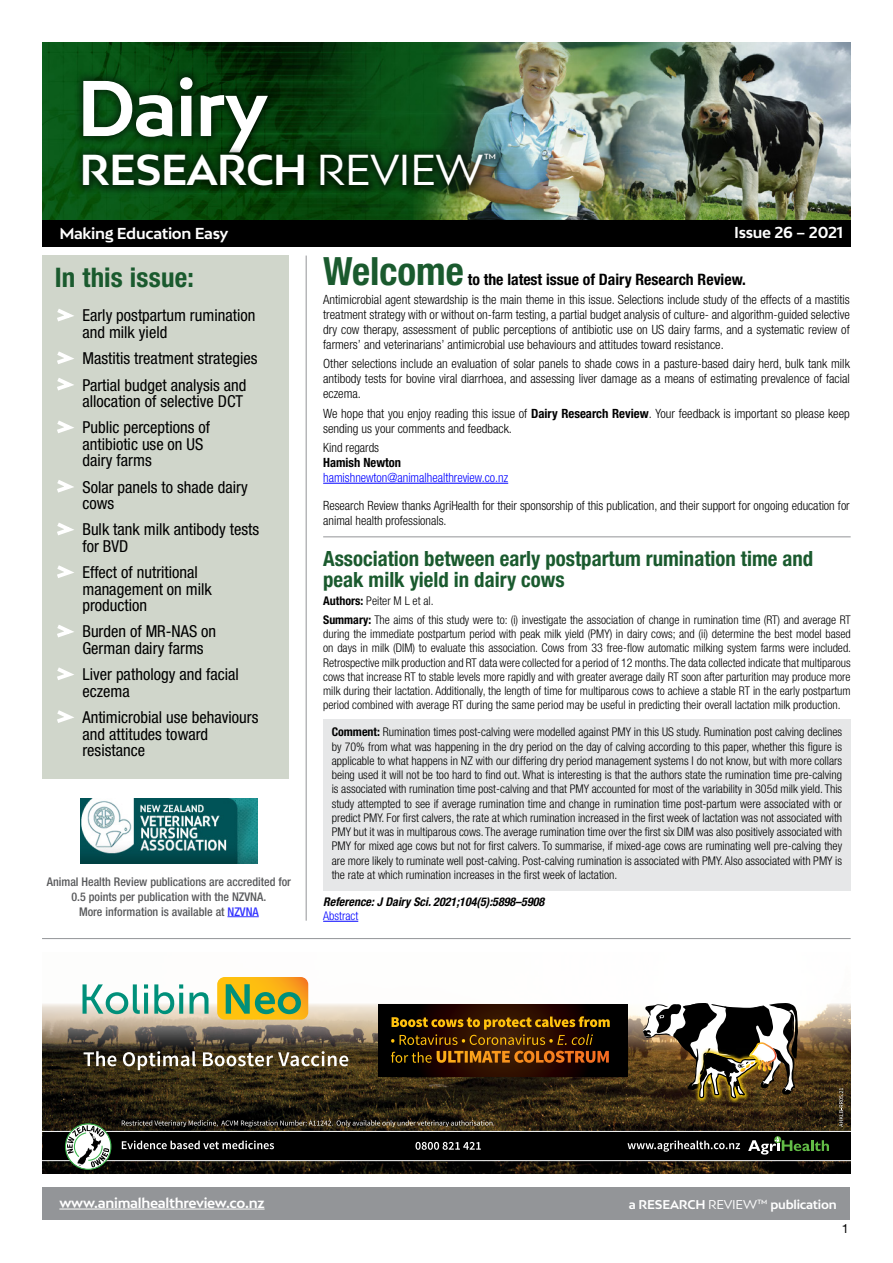
<style>
.page{position:relative;width:893px;height:1263px;background:#fff}
.page>*{position:absolute;margin:0;border:0;box-sizing:border-box;transform-origin:0 0}
.t1{font:700 74.4px "Bw Mitga";letter-spacing:-.02em;color:#fff}
.t2{font:700 40.8px "Bw Mitga";letter-spacing:-.02em;color:#fff}
.t3{font:700 condensed 39px "Helvetica Neue LT Pro";color:#1a5a2e}
.t4{font:700 condensed 27px "Helvetica Neue LT Pro";letter-spacing:.005em;color:#1a5a2e}
.t5{font:700 condensed 21px/21px "Helvetica Neue LT Pro";color:#1a5a2e}
.Bold{font:condensed 16.5px/16.5px "Helvetica Neue LT Pro";color:#000}
.t6{font:700 condensed 15.75px "Helvetica Neue LT Pro";color:#000}
.t7{font:700 15px "Bw Mitga";letter-spacing:-.02em;color:#fff}
.t8{font:14.4px "Bw Mitga";color:#fff}
.t9{font:700 13.5px "Bw Mitga";letter-spacing:-.02em;color:#fff}
.t10{font:300 condensed 12.75px/15px "Helvetica Neue LT Pro";color:#000;text-align:justify}
.t11{font:300 condensed 12.75px "Helvetica Neue LT Pro";color:#00f}
.t12{font:700 condensed 12.75px "Helvetica Neue LT Pro";color:#000}
.t13{font:12.6px "Helvetica Neue LT Pro";color:#000}
.t14{font:300 condensed 12px/14.2px "Helvetica Neue LT Pro";color:#000;text-align:justify}
.t15{font:500 condensed 12px/15px "Helvetica Neue LT Pro";color:#58595b;text-align:center}
.t16{font:italic 700 condensed 12px "Helvetica Neue LT Pro";color:#000}
.t17{font:700 12px "Bw Mitga";letter-spacing:-.02em;color:#fff}
.t18{font:300 condensed 12px "Helvetica Neue LT Pro";color:#00f}
.s1{font-weight:400}
.s2{color:#33f}
.s3{font-weight:700}
</style>
<div class="page">
<img style="left:42px;top:43px;width:809px;height:178px">
<div style="left:42px;top:221px;width:809px;height:26px;background:#000"></div>
<div style="left:43px;top:1187px;width:807px;height:33px;background:#939598"></div>
<div style="left:73px;top:67px;width:205px;height:95px;background:#000;opacity:.5"></div>
<div style="left:74px;top:144px;width:431px;height:52px;background:#000;opacity:.5"></div>
<hr style="left:59px;top:1209px;width:206px;height:1px;background:#fff">
<hr style="left:306px;top:256px;width:1px;height:665px;background:#939598">
<hr style="left:323px;top:536px;width:528px;height:1px;background:#939598">
<hr style="left:42px;top:938px;width:809px;height:1px;background:#939598">
<hr style="left:323px;top:483px;width:185px;height:1px;background:#00f">
<div style="left:43px;top:256px;width:246px;height:523px;background:#d0d6cb"></div>
<svg style="left:57px;top:309px;width:17px;height:13px"></svg>
<svg style="left:57px;top:351px;width:17px;height:13px"></svg>
<svg style="left:57px;top:378px;width:17px;height:13px"></svg>
<svg style="left:57px;top:420px;width:17px;height:13px"></svg>
<svg style="left:57px;top:480px;width:17px;height:13px"></svg>
<svg style="left:57px;top:523px;width:17px;height:13px"></svg>
<svg style="left:57px;top:565px;width:17px;height:13px"></svg>
<svg style="left:57px;top:625px;width:17px;height:13px"></svg>
<svg style="left:57px;top:667px;width:17px;height:13px"></svg>
<svg style="left:57px;top:710px;width:17px;height:13px"></svg>
<hr style="left:227px;top:916px;width:32px;height:1px;background:#33f">
<img style="left:81px;top:798px;width:176px;height:65px">
<div style="left:323px;top:719px;width:528px;height:172px;background:#e6e7e8"></div>
<hr style="left:323px;top:921px;width:35px;height:1px;background:#00f">
<img style="left:43px;top:1170px;width:807px;height:4px">
<img style="left:43px;top:977px;width:807px;height:193px">
<h1 class="t1" style="left:77px;top:59px;width:193px">Dairy</h1>
<h2 class="t2" style="left:80px;top:143px;width:405px">RESEARCH <span class="s1">REVIEW</span></h2>
<p class="t8" style="left:484px;top:151px;width:14px">™</p>
<p class="t7" style="left:59px;top:224px;width:171px">Making Education Easy</p>
<p class="t7" style="left:734px;top:223px;width:110px">Issue 26 – 2021</p>
<p class="t4" style="left:55px;top:261px;width:141px">In this issue:</p>
<p class="Bold" style="left:82px;top:307px;width:175px">Early postpartum rumination and milk yield</p>
<p class="Bold" style="left:82px;top:350px;width:176px">Mastitis treatment strategies</p>
<p class="Bold" style="left:82px;top:376px;width:165px">Partial budget analysis and allocation of selective DCT</p>
<p class="Bold" style="left:82px;top:419px;width:129px">Public perceptions of antibiotic use on US dairy farms</p>
<p class="Bold" style="left:82px;top:478px;width:167px">Solar panels to shade dairy cows</p>
<p class="Bold" style="left:82px;top:521px;width:178px">Bulk tank milk antibody tests for BVD</p>
<p class="Bold" style="left:82px;top:564px;width:131px">Effect of nutritional management on milk production</p>
<p class="Bold" style="left:82px;top:623px;width:135px">Burden of MR-NAS on<br>German dairy farms</p>
<p class="Bold" style="left:82px;top:666px;width:158px">Liver pathology and facial eczema</p>
<p class="Bold" style="left:82px;top:709px;width:178px">Antimicrobial use behaviours and attitudes toward resistance</p>
<p class="t15" style="left:47px;top:874px;width:246px">Animal Health Review publications are accredited for<br>0.5 points per publication with the NZVNA.<br>More information is available at <span class="s2">NZVNA</span></p>
<p class="t3" style="left:323px;top:247px;width:142px">Welcome</p>
<p class="t6" style="left:468px;top:270px;width:280px">to the latest issue of Dairy Research Review.</p>
<p class="t10" style="left:323px;top:292px;width:528px">Antimicrobial agent stewardship is the main theme in this issue. Selections include study of the effects of a mastitis treatment strategy with or without on-farm testing, a partial budget analysis of culture- and algorithm-guided selective dry cow therapy, assessment of public perceptions of antibiotic use on US dairy farms, and a systematic review of farmers’ and veterinarians’ antimicrobial use behaviours and attitudes toward resistance.</p>
<p class="t10" style="left:323px;top:356px;width:528px">Other selections include an evaluation of solar panels to shade cows in a pasture-based dairy herd, bulk tank milk antibody tests for bovine viral diarrhoea, and assessing liver damage as a means of estimating prevalence of facial eczema.</p>
<p class="t10" style="left:323px;top:406px;width:528px">We hope that you enjoy reading this issue of <span class="s3">Dairy Research Review</span>. Your feedback is important so please keep sending us your comments and feedback.</p>
<p class="t10" style="left:323px;top:440px;width:57px">Kind regards</p>
<p class="t12" style="left:323px;top:455px;width:79px">Hamish Newton</p>
<p class="t11" style="left:323px;top:470px;width:187px">hamishnewton@animalhealthreview.co.nz</p>
<p class="t10" style="left:323px;top:498px;width:528px">Research Review thanks AgriHealth for their sponsorship of this publication, and their support for ongoing education for animal health professionals.</p>
<p class="t5" style="left:323px;top:547px;width:491px">Association between early postpartum rumination time and peak milk yield in dairy cows</p>
<p class="t14" style="left:323px;top:594px;width:112px"><span class="s3">Authors:</span> Peiter M L et al.</p>
<p class="t14" style="left:323px;top:612px;width:529px"><span class="s3">Summary:</span> The aims of this study were to: (i) investigate the association of change in rumination time (RT) and average RT during the immediate postpartum period with peak milk yield (PMY) in dairy cows; and (ii) determine the best model based on days in milk (DIM) to evaluate this association. Cows from 33 free-flow automatic milking system farms were included.<br>Retrospective milk production and RT data were collected for a period of 12 months. The data collected indicate that multiparous cows that increase RT to stable levels more rapidly and with greater average daily RT soon after parturition may produce more milk during their lactation. Additionally, the length of time for multiparous cows to achieve a stable RT in the early postpartum period combined with average RT during the same period may be useful in predicting their overall lactation milk production.</p>
<p class="t14" style="left:332px;top:725px;width:512px"><span class="s3">Comment:</span> Rumination times post-calving were modelled against PMY in this US study. Rumination post calving declines by 70% from what was happening in the dry period on the day of calving according to this paper, whether this figure is applicable to what happens in NZ with our differing dry period management systems I do not know, but with more collars being used it will not be too hard to find out. What is interesting is that the authors state the rumination time pre-calving is associated with rumination time post-calving and that PMY accounted for most of the variability in 305d milk yield. This study attempted to see if average rumination time and change in rumination time post-partum were associated with or predict PMY. For first calvers, the rate at which rumination increased in the first week of lactation was not associated with PMY but it was in multiparous cows. The average rumination time over the first six DIM was also positively associated with PMY for mixed age cows but not for first calvers. To summarise, if mixed-age cows are ruminating well pre-calving they are more likely to ruminate well post-calving. Post-calving rumination is associated with PMY. Also associated with PMY is the rate at which rumination increases in the first week of lactation.</p>
<p class="t16" style="left:323px;top:894px;width:223px">Reference: J Dairy Sci. 2021;104(5):5898–5908</p>
<p class="t18" style="left:323px;top:909px;width:37px">Abstract</p>
<p class="t9" style="left:59px;top:1194px;width:207px">www.animalhealthreview.co.nz</p>
<p class="t17" style="left:629px;top:1196px;width:209px">a RESEARCH <span class="s1">REVIEW™</span> publication</p>
<p class="t13" style="left:842px;top:1221px;width:9px">1</p>
</div>
